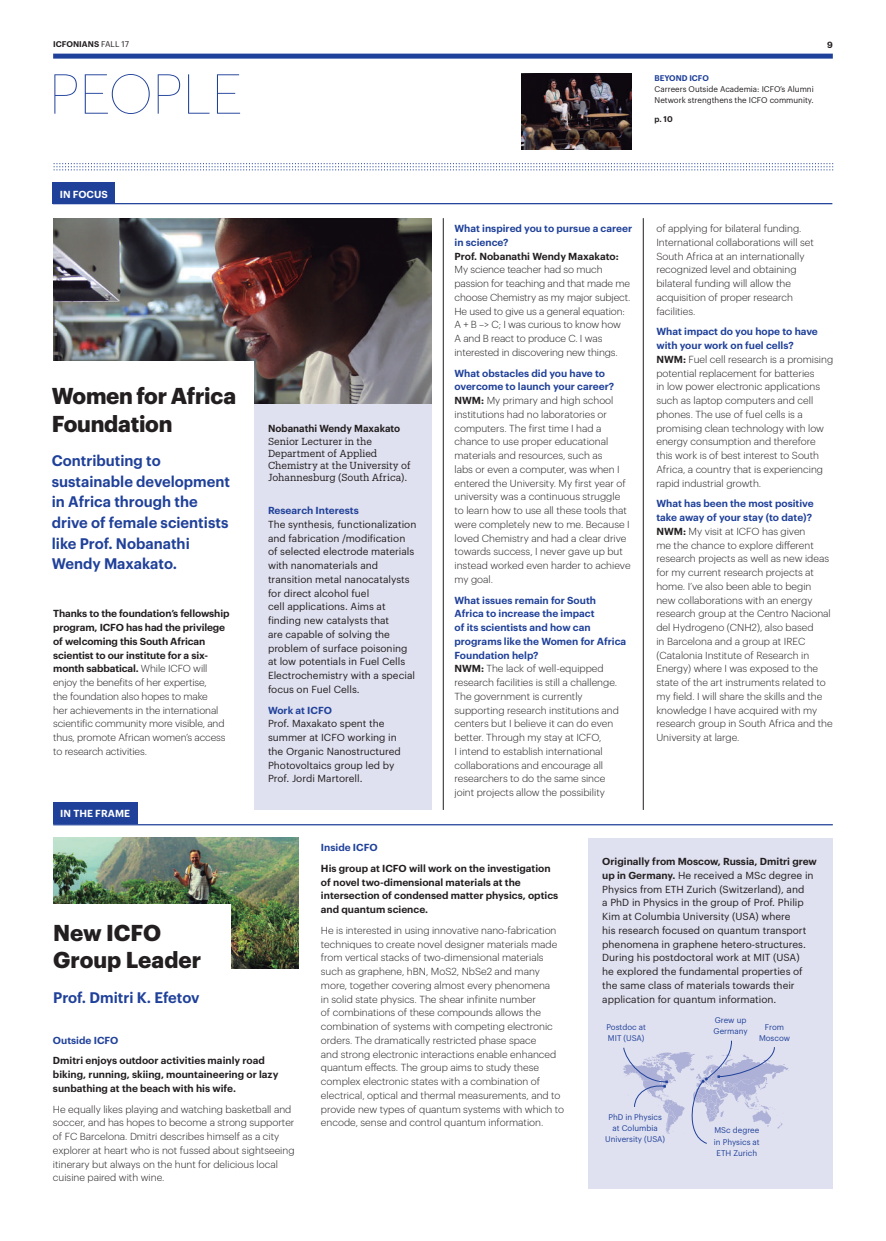
<style>
.page{position:relative;width:886px;height:1241px;background:#fff}
.page>*{position:absolute;margin:0;border:0;box-sizing:border-box;transform-origin:0 0}
.t1{font:100 55px "Graphik";color:#20419a}
.t2{font:700 22.5px/27.5px "Graphik";letter-spacing:-.01em;color:#231f20}
.t3{font:600 15px/20.6px "Graphik";color:#20419a}
.t4{font:300 10px/13.8px "Graphik";color:#231f20}
.t5{font:10px/13.8px "Graphik";color:#231f20}
.t6{font:600 10px/13.8px "Graphik";color:#231f20}
.t7{font:10px/12px "Produkt";color:#231f20}
.t8{font:600 10px/13.8px "Graphik";color:#20419a}
.t9{font:600 10px "Graphik";letter-spacing:.005em;color:#fff}
.t10{font:600 8.75px "Graphik";color:#231f20}
.t11{font:8.12px/11.2px "Graphik";color:#20419a;text-align:center}
.t12{font:8.12px/11.2px "Graphik";color:#231f20}
.t13{font:600 8.12px "Graphik";letter-spacing:.005em;color:#231f20}
.t14{font:600 8.12px "Graphik";color:#20419a}
.s1{font-weight:400}
.s2{font-weight:600}
.s3{font-weight:600;color:#20419a}
</style>
<div class="page">
<div style="left:53px;top:54px;width:780px;height:5px;background:#20419a"></div>
<div style="left:588px;top:837px;width:245px;height:351px;background:#e0e1f0"></div>
<img style="left:54px;top:218px;width:377px;height:186px">
<hr style="left:643px;top:218px;width:1px;height:591px;background:#231f20">
<hr style="left:443px;top:218px;width:1px;height:591px;background:#231f20">
<div style="left:53px;top:182px;width:62px;height:21px;background:#20419a"></div>
<img style="left:521px;top:74px;width:111px;height:76px">
<svg style="left:54px;top:163px;width:779px;height:7px"></svg>
<hr style="left:53px;top:203px;width:779px;height:1px;background:#20419a">
<img style="left:54px;top:837px;width:244px;height:131px">
<div style="left:46px;top:903px;width:185px;height:117px;background:#fff"></div>
<div style="left:45px;top:361px;width:209px;height:235px;background:#fff"></div>
<hr style="left:53px;top:824px;width:780px;height:1px;background:#20419a">
<div style="left:53px;top:802px;width:85px;height:22px;background:#20419a"></div>
<svg style="left:623px;top:1040px;width:166px;height:103px"></svg>
<div style="left:254px;top:404px;width:177px;height:405px;background:#e0e1f0"></div>
<p class="t13" style="left:53px;top:38px;width:77px">ICFONIANS <span class="s1">FALL 17</span></p>
<p class="t10" style="left:827px;top:38px;width:7px">9</p>
<h1 class="t1" style="left:49px;top:55px;width:195px">PEOPLE</h1>
<p class="t14" style="left:654px;top:71px;width:56px">BEYOND ICFO</p>
<p class="t12" style="left:654px;top:83px;width:161px">Carreers Outside Academia: ICFO’s Alumni<br>Network strengthens the ICFO community.</p>
<p class="t13" style="left:654px;top:113px;width:20px">p. 10</p>
<p class="t9" style="left:60px;top:186px;width:49px">IN FOCUS</p>
<h2 class="t2" style="left:52px;top:380px;width:186px">Women for Africa<br>Foundation</h2>
<h3 class="t3" style="left:52px;top:449px;width:180px">Contributing to sustainable development in Africa through the drive of female scientists like Prof. Nobanathi<br>Wendy Maxakato.</h3>
<p class="t4" style="left:53px;top:606px;width:178px"><span class="s2">Thanks to the foundation’s fellowship program, ICFO has had the privilege of welcoming this South African scientist to our institute for a six&shy;month sabbatical.</span> While ICFO will enjoy the benefits of her expertise,<br>the foundation also hopes to make<br>her achievements in the international scientific community more visible, and thus, promote African women’s access to research activities.</p>
<p class="t9" style="left:60px;top:805px;width:71px">IN THE FRAME</p>
<p class="t6" style="left:268px;top:420px;width:134px">Nobanathi Wendy Maxakato</p>
<p class="t7" style="left:268px;top:435px;width:144px">Senior Lecturer in the<br>Department of Applied<br>Chemistry at the University of<br>Johannesburg (South Africa).</p>
<p class="t8" style="left:268px;top:502px;width:92px">Research Interests</p>
<p class="t5" style="left:268px;top:516px;width:150px">The synthesis, functionalization and fabrication /modification of selected electrode materials with nanomaterials and transition metal nanocatalysts for direct alcohol fuel<br>cell applications. Aims at finding new catalysts that<br>are capable of solving the problem of surface poisoning at low potentials in Fuel Cells<br>Electrochemistry with a special focus on Fuel Cells.</p>
<p class="t8" style="left:268px;top:702px;width:66px">Work at ICFO</p>
<p class="t5" style="left:268px;top:716px;width:134px">Prof. Maxakato spent the summer at ICFO working in the Organic Nanostructured<br>Photovoltaics group led by<br>Prof. Jordi Martorell.</p>
<p class="t8" style="left:454px;top:221px;width:179px">What inspired you to pursue a career in science?</p>
<p class="t6" style="left:454px;top:248px;width:166px">Prof. Nobanathi Wendy Maxakato:</p>
<p class="t4" style="left:454px;top:262px;width:177px">My science teacher had so much passion for teaching and that made me choose Chemistry as my major subject.<br>He used to give us a general equation:<br>A + B –&gt; C; I was curious to know how<br>A and B react to produce C. I was interested in discovering new things.</p>
<p class="t4" style="left:454px;top:365px;width:178px"><span class="s3">What obstacles did you have to overcome to launch your career?<br></span><span class="s2">NWM:</span> My primary and high school institutions had no laboratories or computers. The first time I had a chance to use proper educational materials and resources, such as<br>labs or even a computer, was when I entered the University. My first year of university was a continuous struggle to learn how to use all these tools that were completely new to me. Because I loved Chemistry and had a clear drive towards success, I never gave up but instead worked even harder to achieve my goal.</p>
<p class="t4" style="left:454px;top:592px;width:173px"><span class="s3">What issues remain for South<br>Africa to increase the impact<br>of its scientists and how can programs like the Women for Africa<br>Foundation help?<br></span><span class="s2">NWM:</span> The lack of well-equipped research facilities is still a challenge.<br>The government is currently supporting research institutions and centers but I believe it can do even better. Through my stay at ICFO,<br>I intend to establish international collaborations and encourage all researchers to do the same since joint projects allow the possibility</p>
<p class="t4" style="left:656px;top:221px;width:159px">of applying for bilateral funding.<br>International collaborations will set<br>South Africa at an internationally recognized level and obtaining bilateral funding will allow the acquisition of proper research facilities.</p>
<p class="t4" style="left:656px;top:324px;width:178px"><span class="s3">What impact do you hope to have with your work on fuel cells?<br></span><span class="s2">NWM:</span> Fuel cell research is a promising potential replacement for batteries<br>in low power electronic applications such as laptop computers and cell phones. The use of fuel cells is a promising clean technology with low energy consumption and therefore this work is of best interest to South Africa, a country that is experiencing rapid industrial growth.</p>
<p class="t4" style="left:656px;top:496px;width:178px"><span class="s3">What has been the most positive take away of your stay (to date)?<br></span><span class="s2">NWM:</span> My visit at ICFO has given<br>me the chance to explore different research projects as well as new ideas for my current research projects at home. I’ve also been able to begin new collaborations with an energy research group at the Centro Nacional del Hydrogeno (CNH2), also based<br>in Barcelona and a group at IREC (Catalonia Institute of Research in Energy) where I was exposed to the state of the art instruments related to my field. I will share the skills and the knowledge I have acquired with my research group in South Africa and the University at large.</p>
<h2 class="t2" style="left:53px;top:916px;width:149px">New ICFO<br>Group Leader</h2>
<h3 class="t3" style="left:53px;top:985px;width:148px">Prof. Dmitri K. Efetov</h3>
<p class="t8" style="left:53px;top:1032px;width:67px">Outside ICFO</p>
<p class="t6" style="left:53px;top:1052px;width:227px">Dmitri enjoys outdoor activities mainly road biking, running, skiing, mountaineering or lazy sunbathing at the beach with his wife.</p>
<p class="t4" style="left:53px;top:1101px;width:243px">He equally likes playing and watching basketball and soccer, and has hopes to become a strong supporter of FC Barcelona. Dmitri describes himself as a city explorer at heart who is not fussed about sightseeing itinerary but always on the hunt for delicious local cuisine paired with wine.</p>
<p class="t8" style="left:321px;top:839px;width:58px">Inside ICFO</p>
<p class="t6" style="left:321px;top:860px;width:239px">His group at ICFO will work on the investigation of novel two-dimensional materials at the intersection of condensed matter physics, optics and quantum science.</p>
<p class="t4" style="left:321px;top:922px;width:245px">He is interested in using innovative nano-fabrication techniques to create novel designer materials made from vertical stacks of two-dimensional materials such as graphene, hBN, MoS2, NbSe2 and many more, together covering almost every phenomena<br>in solid state physics. The shear infinite number<br>of combinations of these compounds allows the combination of systems with competing electronic orders. The dramatically restricted phase space<br>and strong electronic interactions enable enhanced quantum effects. The group aims to study these complex electronic states with a combination of electrical, optical and thermal measurements, and to provide new types of quantum systems with which to encode, sense and control quantum information.</p>
<p class="t5" style="left:602px;top:853px;width:216px"><span class="s2">Originally from Moscow, Russia, Dmitri grew up in Germany.</span> He received a MSc degree in Physics from ETH Zurich (Switzerland), and<br>a PhD in Physics in the group of Prof. Philip Kim at Columbia University (USA) where<br>his research focused on quantum transport phenomena in graphene hetero-structures.<br>During his postdoctoral work at MIT (USA)<br>he explored the fundamental properties of the same class of materials towards their application for quantum information.</p>
<p class="t11" style="left:606px;top:1020px;width:41px;text-align:left">Postdoc at<br>MIT (USA)</p>
<p class="t11" style="left:605px;top:1110px;width:61px">PhD in Physics at Columbia<br>University (USA)</p>
<p class="t11" style="left:713px;top:1013px;width:36px;text-align:left">Grew up<br>Germany</p>
<p class="t11" style="left:759px;top:1020px;width:33px">From<br>Moscow</p>
<p class="t11" style="left:714px;top:1123px;width:47px">MSc degree in Physics at<br>ETH Zurich</p>
</div>
